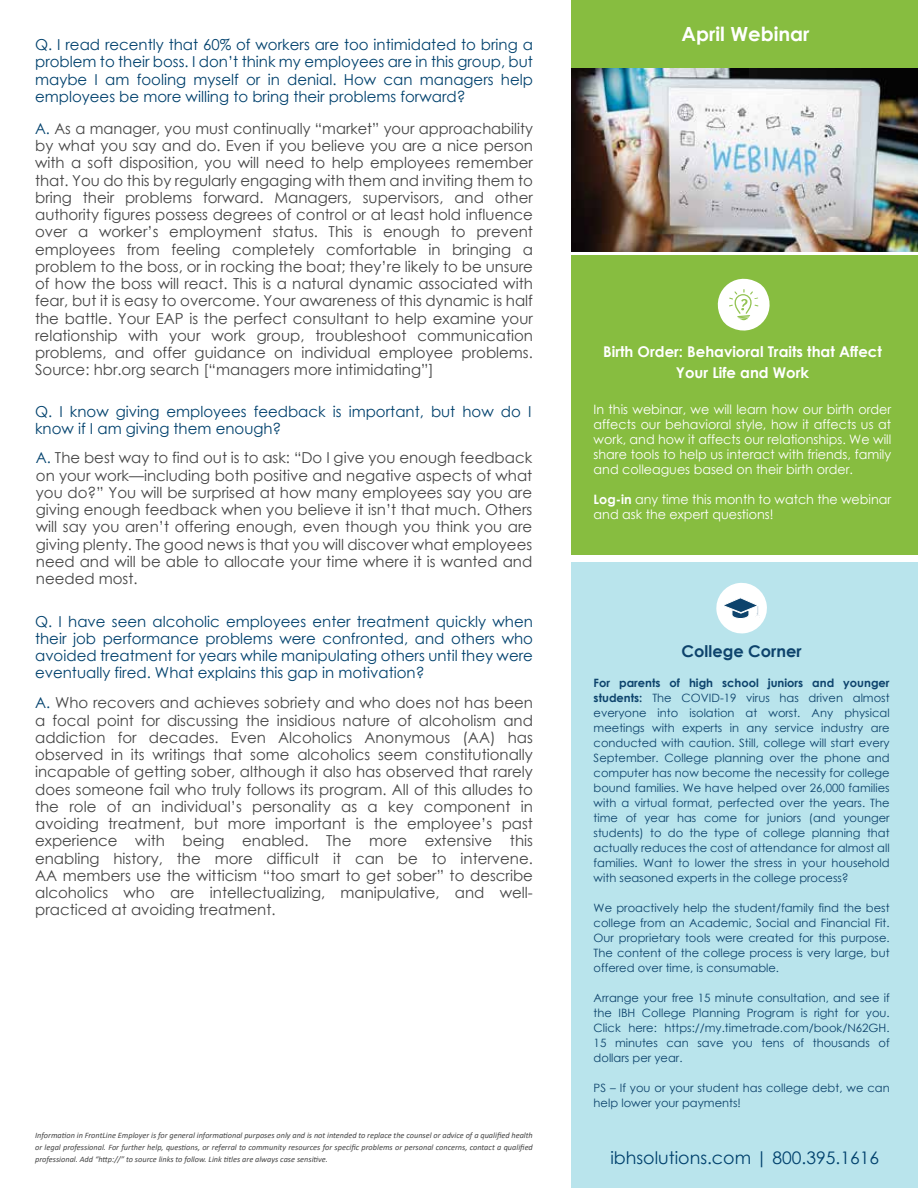
<style>
.page{position:relative;width:918px;height:1188px;background:#fff}
.page>*{position:absolute;margin:0;border:0;box-sizing:border-box;transform-origin:0 0}
.t1{font:700 19.5px "Century Gothic";color:#fff}
.t2{font:17.4px "Century Gothic";color:#00416d}
.t3{font:700 16.2px "Century Gothic";color:#0d436c}
.t4{font:15.15px/17.2px "Century Gothic";color:#454545;text-align:justify}
.t5{font:15.15px/17.2px "Century Gothic";color:#00416d;text-align:justify}
.t6{font:700 14.85px/21px "Century Gothic";color:#fff;text-align:center}
.t7{font:12.9px/15px "Century Gothic";color:#fff;text-align:justify}
.t8{font:11.55px/15px "Century Gothic";color:#0d436c;text-align:justify}
.t9{font:italic 8.25px/12px "Calibri";color:#444;text-align:justify}
.s1{color:#00416d}
.s2{font-weight:700}
</style>
<div class="page">
<div style="left:572px;top:563px;width:346px;height:625px;background:#b9e4ec"></div>
<img style="left:571px;top:67px;width:347px;height:184px">
<div style="left:571px;top:256px;width:347px;height:299px;background:#87bd40"></div>
<svg style="left:717px;top:278px;width:53px;height:53px"></svg>
<div style="left:571px;top:0;width:347px;height:67px;background:#87bd40"></div>
<svg style="left:716px;top:583px;width:51px;height:51px"></svg>
<p class="t5" style="left:35px;top:36px;width:499px">Q. I read recently that 60% of workers are too intimidated to bring a problem to their boss. I don’t think my employees are in this group, but maybe I am fooling myself or in denial. How can managers help employees be more willing to bring their problems forward?</p>
<p class="t4" style="left:35px;top:120px;width:499px"><span class="s1">A.</span> As a manager, you must continually “market” your approachability by what you say and do. Even if you believe you are a nice person with a soft disposition, you will need to help employees remember that. You do this by regularly engaging with them and inviting them to bring their problems forward. Managers, supervisors, and other authority figures possess degrees of control or at least hold influence over a worker’s employment status. This is enough to prevent employees from feeling completely comfortable in bringing a problem to the boss, or in rocking the boat; they’re likely to be unsure of how the boss will react. This is a natural dynamic associated with fear, but it is easy to overcome. Your awareness of this dynamic is half the battle. Your EAP is the perfect consultant to help examine your relationship with your work group, troubleshoot communication problems, and offer guidance on individual employee problems.<br>Source: hbr.org search [“managers more intimidating”]</p>
<p class="t5" style="left:35px;top:402px;width:498px">Q. I know giving employees feedback is important, but how do I know if I am giving them enough?</p>
<p class="t4" style="left:36px;top:449px;width:498px"><span class="s1">A.</span> The best way to find out is to ask: “Do I give you enough feedback on your work—including both positive and negative aspects of what you do?” You will be surprised at how many employees say you are giving enough feedback when you believe it isn’t that much. Others will say you aren’t offering enough, even though you think you are giving plenty. The good news is that you will discover what employees need and will be able to allocate your time where it is wanted and needed most.</p>
<p class="t5" style="left:35px;top:612px;width:499px">Q. I have seen alcoholic employees enter treatment quickly when their job performance problems were confronted, and others who avoided treatment for years while manipulating others until they were eventually fired. What explains this gap in motivation?</p>
<p class="t4" style="left:35px;top:694px;width:499px"><span class="s1">A.</span> Who recovers and achieves sobriety and who does not has been a focal point for discussing the insidious nature of alcoholism and addiction for decades. Even Alcoholics Anonymous (AA) has observed in its writings that some alcoholics seem constitutionally incapable of getting sober, although it also has observed that rarely does someone fail who truly follows its program. All of this alludes to the role of an individual’s personality as a key component in avoiding treatment, but more important is the employee’s past experience with being enabled. The more extensive this enabling history, the more difficult it can be to intervene.<br>AA members use the witticism “too smart to get sober” to describe alcoholics who are intellectualizing, manipulative, and well&shy;practiced at avoiding treatment.</p>
<p class="t9" style="left:35px;top:1129px;width:499px">Information in FrontLine Employer is for general informational purposes only and is not intended to replace the counsel or advice of a qualified health or legal professional. For further help, questions, or referral to community resources for specific problems or personal concerns, contact a qualified professional. Add “http://” to source links to follow. Link titles are always case sensitive.</p>
<p class="t1" style="left:682px;top:19px;width:130px">April Webinar</p>
<p class="t6" style="left:603px;top:340px;width:280px">Birth Order: Behavioral Traits that Affect<br>Your Life and Work</p>
<p class="t7" style="left:594px;top:401px;width:299px">In this webinar, we will learn how our birth order affects our behavioral style, how it affects us at work, and how it affects our relationships. We will share tools to help us interact with friends, family and colleagues based on their birth order.</p>
<p class="t7" style="left:594px;top:491px;width:299px"><span class="s2">Log-in</span> any time this month to watch the webinar and ask the expert questions!</p>
<p class="t3" style="left:682px;top:639px;width:121px">College Corner</p>
<p class="t8" style="left:594px;top:675px;width:298px"><span class="s2">For parents of high school juniors and younger students:</span> The COVID-19 virus has driven almost everyone into isolation at worst. Any physical meetings with experts in any service industry are conducted with caution. Still, college will start every September. College planning over the phone and computer has now become the necessity for college bound families. We have helped over 26,000 families with a virtual format, perfected over the years. The time of year has come for juniors (and younger students) to do the type of college planning that actually reduces the cost of attendance for almost all families. Want to lower the stress in your household with seasoned experts in the college process?</p>
<p class="t8" style="left:594px;top:900px;width:297px">We proactively help the student/family find the best college from an Academic, Social and Financial Fit.<br>Our proprietary tools were created for this purpose.<br>The content of the college process is very large, but offered over time, is consumable.</p>
<p class="t8" style="left:594px;top:990px;width:298px">Arrange your free 15 minute consultation, and see if the IBH College Planning Program is right for you.<br>Click here: https://my.timetrade.com/book/N62GH.<br>15 minutes can save you tens of thousands of dollars per year.</p>
<p class="t8" style="left:594px;top:1080px;width:298px">PS – If you or your student has college debt, we can help lower your payments!</p>
<p class="t2" style="left:610px;top:1145px;width:270px">ibhsolutions.com | 800.395.1616</p>
</div>
